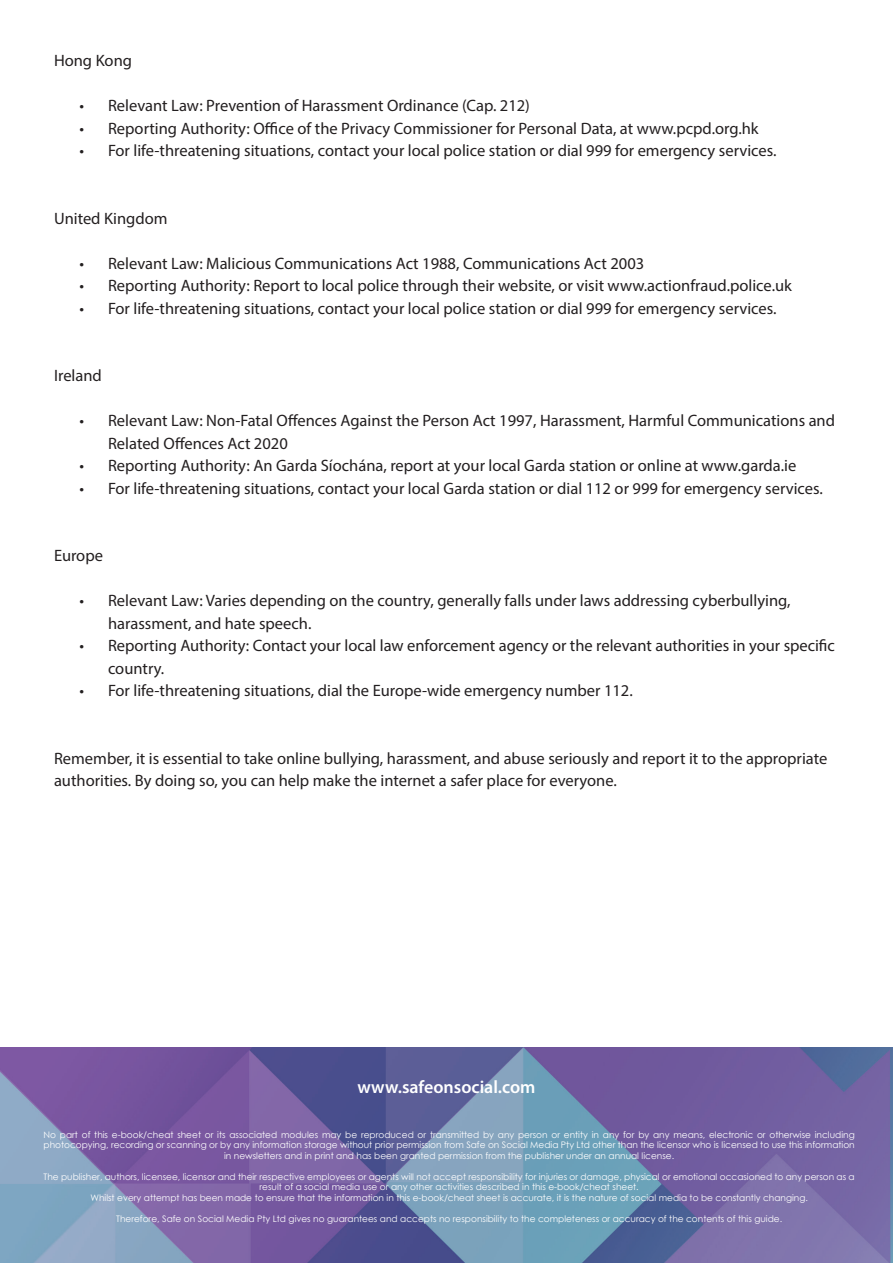
<style>
.page{position:relative;width:893px;height:1263px;background:#fff}
.page>*{position:absolute;margin:0;border:0;box-sizing:border-box;transform-origin:0 0}
.t1{font:600 18px "Myriad Pro";color:#fff}
.t2{font:16.5px/22.5px "Myriad Pro";color:#231f20}
.t3{font:9px/10.5px "Century Gothic";color:#fff;text-align:center}
</style>
<div class="page">
<img style="left:0;top:1047px;width:893px;height:216px">
<hr style="left:357px;top:1094px;width:178px;height:1px;background:#175d9e">
<p class="t2" style="left:54px;top:49px;width:80px">Hong Kong</p>
<p class="t2" style="left:80px;top:94px;width:452px">• Relevant Law: Prevention of Harassment Ordinance (Cap. 212)</p>
<p class="t2" style="left:80px;top:117px;width:681px">• Reporting Authority: Office of the Privacy Commissioner for Personal Data, at www.pcpd.org.hk</p>
<p class="t2" style="left:80px;top:139px;width:699px">• For life-threatening situations, contact your local police station or dial 999 for emergency services.</p>
<p class="t2" style="left:54px;top:207px;width:115px">United Kingdom</p>
<p class="t2" style="left:80px;top:252px;width:566px">• Relevant Law: Malicious Communications Act 1988, Communications Act 2003</p>
<p class="t2" style="left:80px;top:274px;width:714px">• Reporting Authority: Report to local police through their website, or visit www.actionfraud.police.uk</p>
<p class="t2" style="left:80px;top:297px;width:699px">• For life-threatening situations, contact your local police station or dial 999 for emergency services.</p>
<p class="t2" style="left:54px;top:364px;width:49px">Ireland</p>
<p class="t2" style="left:108px;top:409px;width:729px;text-indent:-28px">• Relevant Law: Non-Fatal Offences Against the Person Act 1997, Harassment, Harmful Communications and<br>Related Offences Act 2020</p>
<p class="t2" style="left:80px;top:454px;width:718px">• Reporting Authority: An Garda Síochána, report at your local Garda station or online at www.garda.ie</p>
<p class="t2" style="left:80px;top:477px;width:745px">• For life-threatening situations, contact your local Garda station or dial 112 or 999 for emergency services.</p>
<p class="t2" style="left:54px;top:544px;width:51px">Europe</p>
<p class="t2" style="left:108px;top:589px;width:684px;text-indent:-28px">• Relevant Law: Varies depending on the country, generally falls under laws addressing cyberbullying, harassment, and hate speech.</p>
<p class="t2" style="left:108px;top:634px;width:728px;text-indent:-28px">• Reporting Authority: Contact your local law enforcement agency or the relevant authorities in your specific country.</p>
<p class="t2" style="left:80px;top:679px;width:555px">• For life-threatening situations, dial the Europe-wide emergency number 112.</p>
<p class="t2" style="left:54px;top:747px;width:775px">Remember, it is essential to take online bullying, harassment, and abuse seriously and report it to the appropriate authorities. By doing so, you can help make the internet a safer place for everyone.</p>
<p class="t1" style="left:357px;top:1075px;width:179px">www.safeonsocial.com</p>
<p class="t3" style="left:44px;top:1129px;width:813px">No part of this e-book/cheat sheet or its associated modules may be reproduced or transmitted by any person or entity in any for by any means, electronic or otherwise including photocopying, recording or scanning or by any information storage without prior permission from Safe on Social Media Pty Ltd other than the licensor who is licensed to use this information in newsletters and in print and has been granted permission from the publisher under an annual license.</p>
<p class="t3" style="left:44px;top:1171px;width:813px">The publisher, authors, licensee, licensor and their respective employees or agents will not accept responsibility for injuries or damage, physical or emotional occasioned to any person as a result of a social media use or any other activities described in this e-book/cheat sheet.</p>
<p class="t3" style="left:90px;top:1192px;width:719px">Whilst every attempt has been made to ensure that the information in this e-book/cheat sheet is accurate, it is the nature of social media to be constantly changing.</p>
<p class="t3" style="left:116px;top:1213px;width:667px">Therefore, Safe on Social Media Pty Ltd gives no guarantees and accepts no responsibility to the completeness or accuracy of the contents of this guide.</p>
</div>
